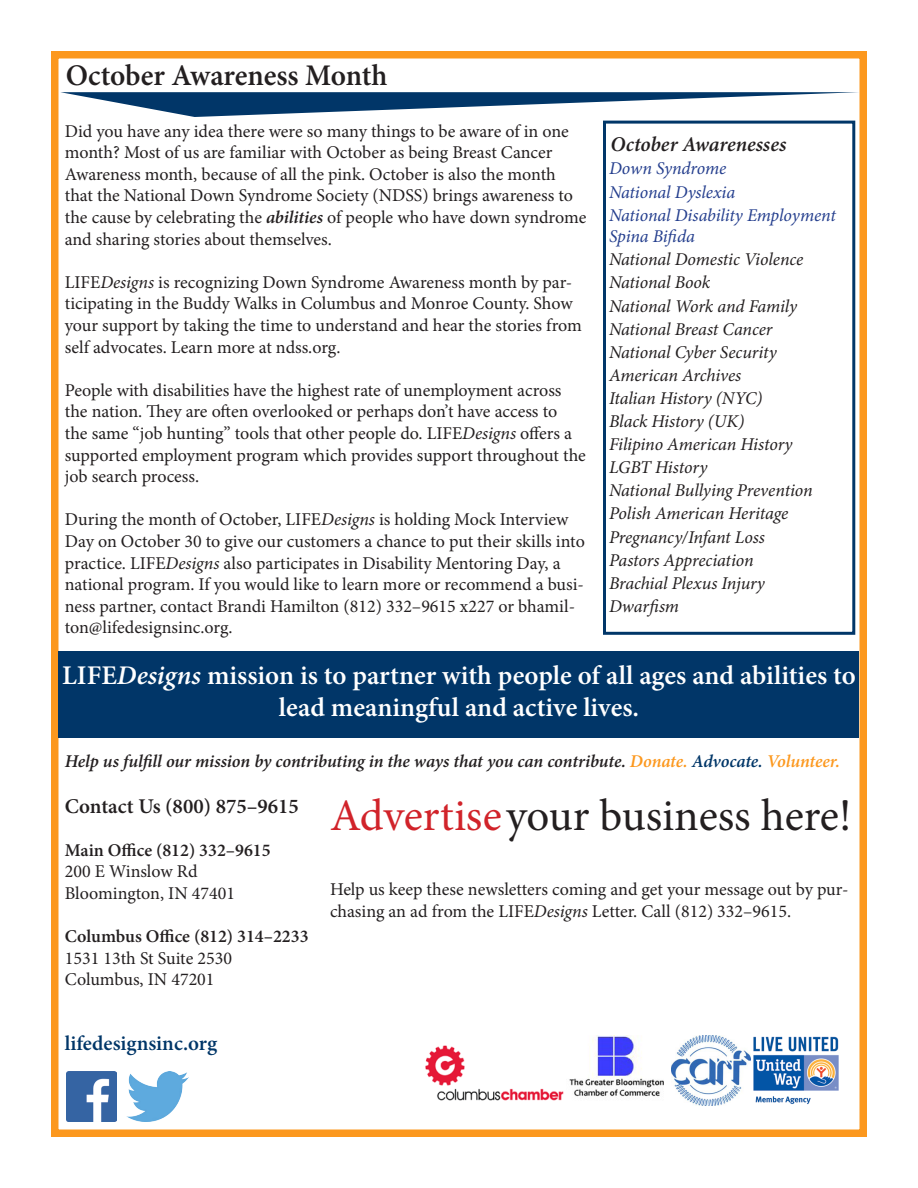
<style>
.page{position:relative;width:918px;height:1188px;background:#fff}
.page>*{position:absolute;margin:0;border:0;box-sizing:border-box;transform-origin:0 0}
.t1{font:45px "Minion Pro";letter-spacing:-.005em;color:#231f20}
.t2{font:600 30px "Minion Pro";letter-spacing:-.005em;color:#231f20}
.t3{font:600 27px/32.4px "Minion Pro";color:#fff;text-align:center}
.t4{font:600 21px "Minion Pro";color:#231f20}
.t5{font:italic 600 21px "Minion Pro";color:#231f20}
.t6{font:600 21px "Minion Pro";color:#013668}
.t7{font:18px/21.6px "Minion Pro";letter-spacing:-.005em;color:#231f20}
.t8{font:italic 18px "Minion Pro";letter-spacing:-.01em;color:#231f20}
.t9{font:italic 600 18px "Minion Pro";letter-spacing:-.005em;color:#231f20}
.t10{font:italic 18px/21.6px "Minion Pro";letter-spacing:-.01em;color:#253f8e}
.t11{font:600 18px "Minion Pro";color:#231f20}
.s1{font-weight:600;font-style:italic}
.s2{font-style:italic}
.s3{color:#fc981e}
.s4{color:#013668}
.s5{color:#d1232a}
</style>
<div class="page">
<div style="left:51px;top:51px;width:816px;height:1086px;border:8px solid #fc981e"></div>
<div style="left:58px;top:652px;width:802px;height:86px;background:#013668"></div>
<svg style="left:603px;top:120px;width:253px;height:515px"></svg>
<svg style="left:60px;top:92px;width:800px;height:25px"></svg>
<img style="left:66px;top:1072px;width:50px;height:49px">
<img style="left:127px;top:1072px;width:61px;height:49px">
<img style="left:569px;top:1035px;width:95px;height:62px">
<img style="left:672px;top:1035px;width:78px;height:70px">
<img style="left:753px;top:1036px;width:86px;height:69px">
<img style="left:425px;top:1045px;width:138px;height:56px">
<p class="t2" style="left:66px;top:54px;width:323px">October Awareness Month</p>
<p class="t7" style="left:65px;top:120px;width:523px">Did you have any idea there were so many things to be aware of in one month? Most of us are familiar with October as being Breast Cancer Awareness month, because of all the pink. October is also the month that the National Down Syndrome Society (NDSS) brings awareness to the cause by celebrating the <span class="s1">abilities</span> of people who have down syndrome and sharing stories about themselves.</p>
<p class="t7" style="left:65px;top:271px;width:519px">LIFE<span class="s2">Designs</span> is recognizing Down Syndrome Awareness month by par&shy;ticipating in the Buddy Walks in Columbus and Monroe County. Show your support by taking the time to understand and hear the stories from self advocates. Learn more at ndss.org.</p>
<p class="t7" style="left:65px;top:379px;width:523px">People with disabilities have the highest rate of unemployment across the nation. They are often overlooked or perhaps don’t have access to<br>the same “job hunting” tools that other people do. LIFE<span class="s2">Designs</span> offers a supported employment program which provides support throughout the job search process.</p>
<p class="t7" style="left:65px;top:509px;width:522px">During the month of October, LIFE<span class="s2">Designs</span> is holding Mock Interview Day on October 30 to give our customers a chance to put their skills into practice. LIFE<span class="s2">Designs</span> also participates in Disability Mentoring Day, a national program. If you would like to learn more or recommend a busi&shy;ness partner, contact Brandi Hamilton (812) 332–9615 x227 or bhamil&shy;ton@lifedesignsinc.org.</p>
<p class="t5" style="left:610px;top:130px;width:177px">October Awarenesses</p>
<p class="t10" style="left:609px;top:158px;width:119px">Down Syndrome</p>
<p class="t10" style="left:609px;top:181px;width:128px">National Dyslexia</p>
<p class="t10" style="left:609px;top:204px;width:228px">National Disability Employment<br>Spina Bifida</p>
<p class="t8" style="left:609px;top:247px;width:196px">National Domestic Violence</p>
<p class="t8" style="left:609px;top:270px;width:103px">National Book</p>
<p class="t8" style="left:609px;top:294px;width:190px">National Work and Family</p>
<p class="t8" style="left:609px;top:317px;width:165px">National Breast Cancer</p>
<p class="t8" style="left:609px;top:340px;width:169px">National Cyber Security</p>
<p class="t8" style="left:609px;top:363px;width:134px">American Archives</p>
<p class="t8" style="left:609px;top:386px;width:155px">Italian History (NYC)</p>
<p class="t8" style="left:609px;top:409px;width:137px">Black History (UK)</p>
<p class="t8" style="left:609px;top:432px;width:185px">Filipino American History</p>
<p class="t8" style="left:609px;top:455px;width:100px">LGBT History</p>
<p class="t8" style="left:609px;top:478px;width:205px">National Bullying Prevention</p>
<p class="t8" style="left:609px;top:501px;width:181px">Polish American Heritage</p>
<p class="t8" style="left:609px;top:525px;width:157px">Pregnancy/Infant Loss</p>
<p class="t8" style="left:609px;top:548px;width:146px">Pastors Appreciation</p>
<p class="t8" style="left:609px;top:571px;width:157px">Brachial Plexus Injury</p>
<p class="t8" style="left:609px;top:594px;width:72px">Dwarfism</p>
<p class="t3" style="left:62px;top:659px;width:795px">LIFE<span class="s2">Designs</span> mission is to partner with people of all ages and abilities to lead meaningful and active lives.</p>
<p class="t9" style="left:65px;top:749px;width:777px">Help us fulfill our mission by contributing in the ways that you can contribute. <span class="s3">Donate.</span> <span class="s4">Advocate.</span> <span class="s3">Volunteer.</span></p>
<p class="t4" style="left:65px;top:791px;width:236px">Contact Us (800) 875–9615</p>
<p class="t11" style="left:65px;top:838px;width:207px">Main Office (812) 332–9615</p>
<p class="t7" style="left:65px;top:861px;width:134px">200 E Winslow Rd</p>
<p class="t7" style="left:65px;top:883px;width:172px">Bloomington, IN 47401</p>
<p class="t11" style="left:65px;top:924px;width:245px">Columbus Office (812) 314–2233</p>
<p class="t7" style="left:65px;top:947px;width:169px">1531 13th St Suite 2530</p>
<p class="t7" style="left:65px;top:969px;width:151px">Columbus, IN 47201</p>
<p class="t6" style="left:65px;top:1029px;width:154px">lifedesignsinc.org</p>
<p class="t1" style="left:330px;top:786px;width:523px"><span class="s5">Advertise</span>your business here!</p>
<p class="t7" style="left:330px;top:878px;width:520px">Help us keep these newsletters coming and get your message out by pur&shy;chasing an ad from the LIFE<span class="s2">Designs</span> Letter. Call (812) 332–9615.</p>
</div>
